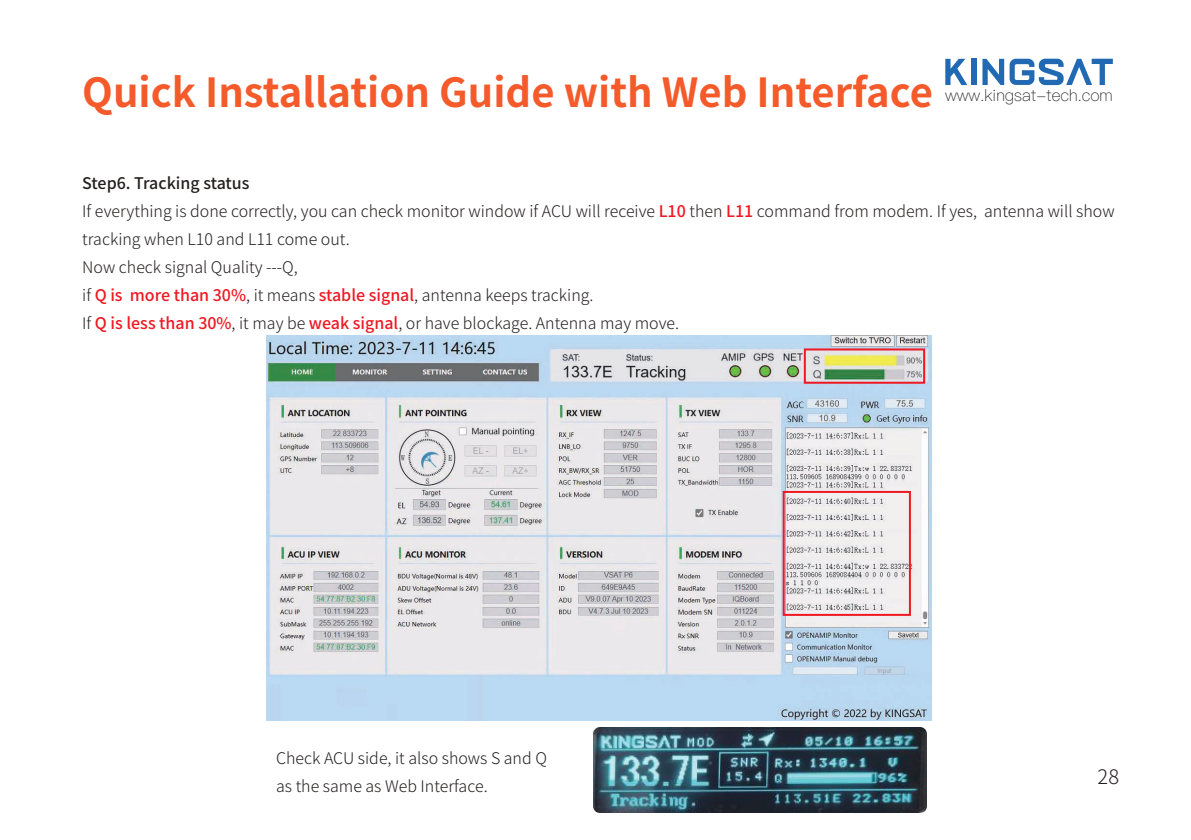
<style>
.page{position:relative;width:1191px;height:840px;background:#fff}
.page>*{position:absolute;margin:0;border:0;box-sizing:border-box;transform-origin:0 0}
.t1{font:700 40px "Source Han Sans CN";color:#f55a2b}
.t2{font:300 20px "Source Han Sans CN";color:#241f1f}
.t3{font:16.2px "Ping Fang SC Light";color:#241f1f}
.t4{font:300 16px/28px "Source Han Sans CN";color:#241f1f}
.s1{font-weight:500}
.s2{font-weight:500;color:#ef1923}
</style>
<div class="page">
<img style="left:593px;top:727px;width:333px;height:85px">
<img style="left:266px;top:335px;width:665px;height:384px">
<div style="left:804px;top:348px;width:121px;height:35px;border:2px solid #ef1923"></div>
<div style="left:782px;top:490px;width:129px;height:125px;border:2px solid #ef1923"></div>
<svg style="left:945px;top:59px;width:22px;height:26px"></svg>
<div style="left:971px;top:59px;width:5px;height:26px;background:#2269b4"></div>
<svg style="left:982px;top:59px;width:130px;height:26px"></svg>
<h1 class="t1" style="left:82px;top:70px;width:852px">Quick Installation Guide with Web Interface</h1>
<p class="t3" style="left:945px;top:85px;width:169px">www.kingsat-tech.com</p>
<p class="t4" style="left:82px;top:169px;width:1033px"><span class="s1">Step6. Tracking status<br></span>If everything is done correctly, you can check monitor window if ACU will receive <span class="s2">L10</span> then <span class="s2">L11</span> command from modem. If yes, antenna will show tracking when L10 and L11 come out.<br>Now check signal Quality ---Q,<br>if <span class="s2">Q is more than 30%</span>, it means <span class="s2">stable signal</span>, antenna keeps tracking.<br>If <span class="s2">Q is less than 30%</span>, it may be <span class="s2">weak signal</span>, or have blockage. Antenna may move.</p>
<p class="t4" style="left:276px;top:744px;width:272px">Check ACU side, it also shows S and Q as the same as Web Interface.</p>
<p class="t2" style="left:1097px;top:765px;width:23px">28</p>
</div>
